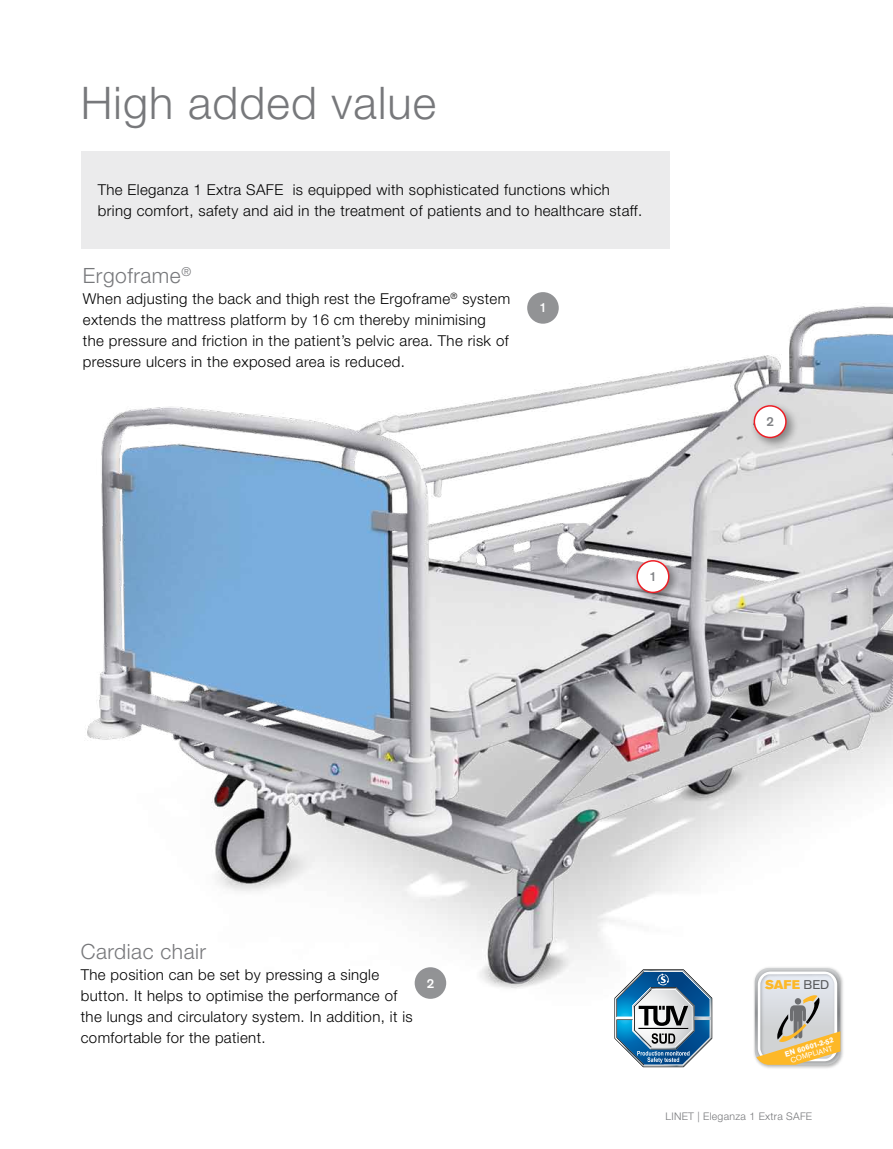
<style>
.page{position:relative;width:893px;height:1149px;background:#fff}
.page>*{position:absolute;margin:0;border:0;box-sizing:border-box;transform-origin:0 0}
.t1{font:300 45px "Helvetica Neue LT Pro";letter-spacing:.025em;color:#77787b}
.t2{font:300 21px "Helvetica Neue LT Pro";letter-spacing:.025em;color:#77787b}
.t3{font:300 15px/21px "Helvetica Neue LT Pro";letter-spacing:.025em;color:#000}
.t4{font:500 13.5px "Accius TOT";color:#808285}
.t5{font:500 13.5px "Accius TOT";color:#fff}
.t6{font:900 13.2px "Accius TOT";color:#fdb827}
.t7{font:300 10.5px "Helvetica Neue LT Pro";letter-spacing:.025em;color:#77787b}
.t8{font:700 7.95px "Accius TOT";color:#fff}
.t9{font:7.95px "Accius TOT";color:#fff}
.s1{font-weight:400;color:#58595b}
</style>
<div class="page">
<img style="left:87px;top:212px;width:806px;height:827px">
<div style="left:81px;top:151px;width:588px;height:98px;background:#ebebec"></div>
<div style="left:632px;top:556px;width:49px;height:49px;background:#000;opacity:.4"></div>
<div style="left:637px;top:560px;width:32px;height:32px;background:#fff;border-radius:50%"></div>
<div style="left:636px;top:560px;width:33px;height:33px;border:2px solid #ed1d24;border-radius:50%"></div>
<div style="left:750px;top:401px;width:48px;height:49px;background:#000;opacity:.4"></div>
<div style="left:754px;top:406px;width:32px;height:31px;background:#fff;border-radius:50%"></div>
<div style="left:754px;top:405px;width:33px;height:33px;border:2px solid #ed1d24;border-radius:50%"></div>
<div style="left:415px;top:966px;width:31px;height:32px;background:#929395;border-radius:50%"></div>
<div style="left:527px;top:292px;width:32px;height:31px;background:#929395;border-radius:50%"></div>
<svg style="left:614px;top:969px;width:98px;height:97px"></svg>
<img style="left:751px;top:964px;width:94px;height:105px">
<img style="left:754px;top:967px;width:88px;height:99px">
<svg style="left:755px;top:967px;width:85px;height:97px;background:#d4c9b1"></svg>
<h1 class="t1" style="left:81px;top:76px;width:357px">High added value</h1>
<p class="t3" style="left:98px;top:179px;width:546px">The Eleganza 1 Extra SAFE is equipped with sophisticated functions which bring comfort, safety and aid in the treatment of patients and to healthcare staff.</p>
<h2 class="t2" style="left:83px;top:263px;width:110px">Ergoframe<sup>®</sup></h2>
<p class="t3" style="left:83px;top:288px;width:429px">When adjusting the back and thigh rest the Ergoframe<sup>®</sup> system extends the mattress platform by 16 cm thereby minimising the pressure and friction in the patient’s pelvic area. The risk of pressure ulcers in the exposed area is reduced.</p>
<p class="t5" style="left:539px;top:300px;width:10px">1</p>
<p class="t4" style="left:649px;top:569px;width:10px">1</p>
<p class="t4" style="left:766px;top:414px;width:10px">2</p>
<h2 class="t2" style="left:81px;top:938px;width:127px">Cardiac chair</h2>
<p class="t3" style="left:81px;top:963px;width:333px">The position can be set by pressing a single button. It helps to optimise the performance of the lungs and circulatory system. In addition, it is comfortable for the patient.</p>
<p class="t5" style="left:426px;top:975px;width:10px">2</p>
<p class="t6" style="left:765px;top:976px;width:66px">SAFE <span class="s1">BED</span></p>
<p class="t8" style="left:784px;top:1049px;width:52px;rotate:-17deg">EN 60601-2-52</p>
<p class="t9" style="left:789px;top:1055px;width:45px;rotate:-17deg">COMPLIANT</p>
<p class="t7" style="left:665px;top:1109px;width:148px">Linet | Eleganza 1 Extra SAFE</p>
</div>
